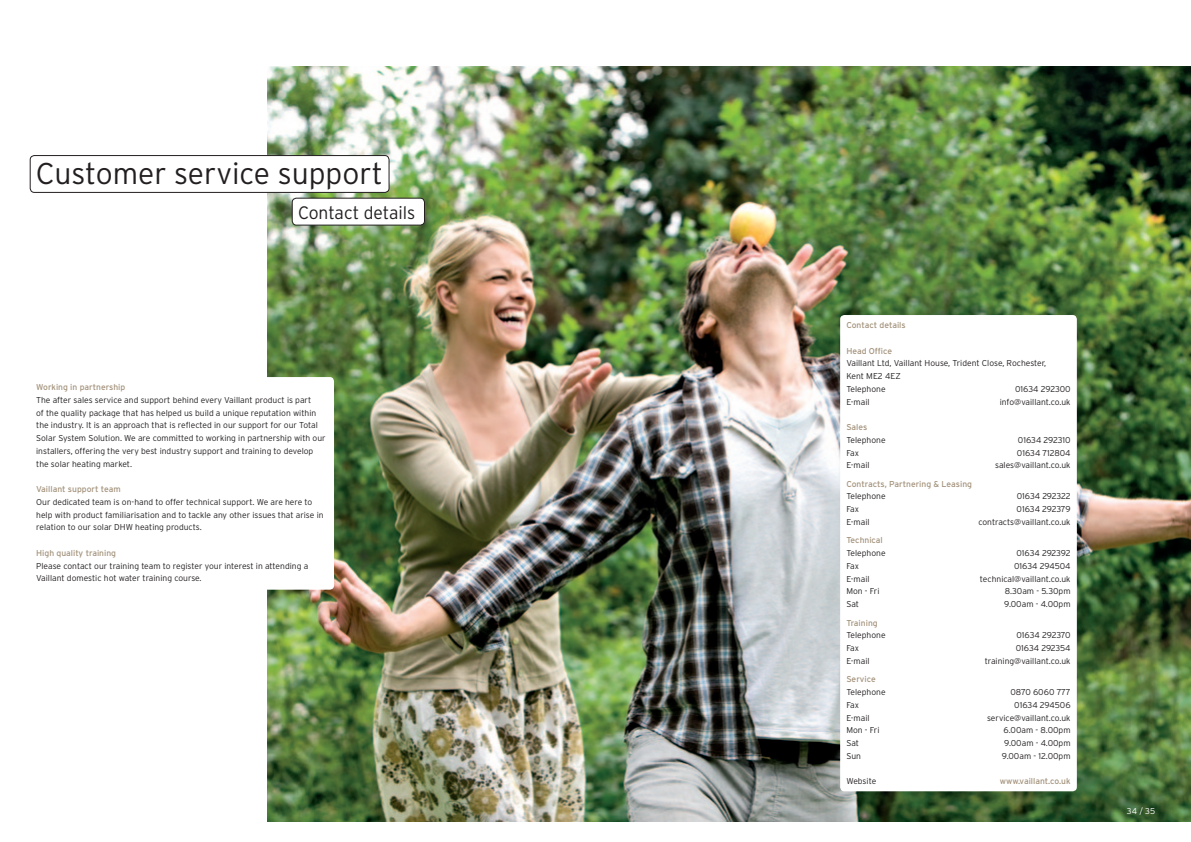
<style>
.page{position:relative;width:1191px;height:842px;background:#fff}
.page>*{position:absolute;margin:0;border:0;box-sizing:border-box;transform-origin:0 0}
.t1{font:300 30px "Interstate";color:#231f20}
.t2{font:300 18px "Interstate";color:#231f20}
.t3{font:300 8.5px/12.8px "Interstate";color:#231f20}
.t4{font:8.5px "Interstate";color:#a3927b}
.t5{font:300 8.5px "Interstate";letter-spacing:-.025em;color:#231f20}
.t6{font:300 8.5px "Interstate";letter-spacing:-.02em;color:#231f20}
.t7{font:300 8.5px "Interstate";color:#fff}
</style>
<div class="page">
<img style="left:268px;top:66px;width:923px;height:755px">
<div style="left:30px;top:377px;width:304px;height:213px;background:#fff;border-radius:4px"></div>
<div style="left:30px;top:156px;width:359px;height:36px;background:#fff;border-radius:4px"></div>
<div style="left:30px;top:155px;width:359px;height:38px;border:1px solid #231f20;border-radius:4px"></div>
<div style="left:292px;top:198px;width:132px;height:27px;background:#fff;border-radius:4px"></div>
<div style="left:292px;top:198px;width:132px;height:27px;border:1px solid #231f20;border-radius:4px"></div>
<div style="left:840px;top:315px;width:236px;height:476px;background:#fff;border-radius:4px"></div>
<h1 class="t1" style="left:36px;top:157px;width:349px">Customer service support</h1>
<h2 class="t2" style="left:298px;top:202px;width:119px">Contact details</h2>
<p class="t4" style="left:36px;top:382px;width:91px">Working in partnership</p>
<p class="t3" style="left:36px;top:393px;width:291px">The after sales service and support behind every Vaillant product is part<br>of the quality package that has helped us build a unique reputation within the industry. It is an approach that is reflected in our support for our Total Solar System Solution. We are committed to working in partnership with our installers, offering the very best industry support and training to develop the solar heating market.</p>
<p class="t4" style="left:36px;top:484px;width:86px">Vaillant support team</p>
<p class="t3" style="left:36px;top:495px;width:289px">Our dedicated team is on-hand to offer technical support. We are here to help with product familiarisation and to tackle any other issues that arise in relation to our solar DHW heating products.</p>
<p class="t4" style="left:36px;top:548px;width:81px">High quality training</p>
<p class="t3" style="left:36px;top:559px;width:274px">Please contact our training team to register your interest in attending a<br>Vaillant domestic hot water training course.</p>
<p class="t4" style="left:846px;top:320px;width:61px">Contact details</p>
<p class="t4" style="left:846px;top:346px;width:47px">Head Office</p>
<p class="t3" style="left:846px;top:357px;width:201px">Vaillant Ltd, Vaillant House, Trident Close, Rochester,<br>Kent ME2 4EZ<br>Telephone</p>
<p class="t3" style="left:1015px;top:382px;width:57px">01634 292300</p>
<p class="t3" style="left:846px;top:395px;width:25px">E-mail</p>
<p class="t3" style="left:999px;top:395px;width:72px">info@vaillant.co.uk</p>
<p class="t4" style="left:846px;top:422px;width:23px">Sales</p>
<p class="t3" style="left:846px;top:433px;width:41px">Telephone</p>
<p class="t3" style="left:1018px;top:433px;width:54px">01634 292310</p>
<p class="t3" style="left:846px;top:446px;width:14px">Fax</p>
<p class="t3" style="left:1017px;top:446px;width:55px">01634 712804</p>
<p class="t3" style="left:846px;top:459px;width:25px">E-mail</p>
<p class="t3" style="left:995px;top:459px;width:77px">sales@vaillant.co.uk</p>
<p class="t4" style="left:846px;top:479px;width:127px">Contracts, Partnering &amp; Leasing</p>
<p class="t3" style="left:846px;top:490px;width:41px">Telephone</p>
<p class="t6" style="left:1016px;top:492px;width:55px">01634 292322</p>
<p class="t3" style="left:846px;top:503px;width:14px">Fax</p>
<p class="t5" style="left:1016px;top:504px;width:55px">01634 292379</p>
<p class="t3" style="left:846px;top:515px;width:25px">E-mail</p>
<p class="t3" style="left:978px;top:515px;width:94px">contracts@vaillant.co.uk</p>
<p class="t4" style="left:846px;top:536px;width:38px">Technical</p>
<p class="t3" style="left:846px;top:547px;width:41px">Telephone</p>
<p class="t5" style="left:1016px;top:548px;width:56px">01634 292392</p>
<p class="t3" style="left:846px;top:559px;width:14px">Fax</p>
<p class="t3" style="left:1014px;top:559px;width:58px">01634 294504</p>
<p class="t3" style="left:846px;top:572px;width:25px">E-mail</p>
<p class="t3" style="left:980px;top:572px;width:92px">technical@vaillant.co.uk</p>
<p class="t3" style="left:846px;top:585px;width:35px">Mon - Fri</p>
<p class="t3" style="left:1004px;top:585px;width:67px">8.30am - 5.30pm</p>
<p class="t3" style="left:846px;top:598px;width:14px">Sat</p>
<p class="t3" style="left:1004px;top:598px;width:68px">9.00am - 4.00pm</p>
<p class="t4" style="left:846px;top:618px;width:33px">Training</p>
<p class="t3" style="left:846px;top:629px;width:41px">Telephone</p>
<p class="t5" style="left:1016px;top:630px;width:56px">01634 292370</p>
<p class="t3" style="left:846px;top:642px;width:14px">Fax</p>
<p class="t3" style="left:1015px;top:642px;width:56px">01634 292354</p>
<p class="t3" style="left:846px;top:654px;width:25px">E-mail</p>
<p class="t3" style="left:984px;top:654px;width:87px">training@vaillant.co.uk</p>
<p class="t4" style="left:846px;top:674px;width:31px">Service</p>
<p class="t3" style="left:846px;top:685px;width:41px">Telephone</p>
<p class="t3" style="left:1010px;top:685px;width:62px">0870 6060 777</p>
<p class="t3" style="left:846px;top:698px;width:14px">Fax</p>
<p class="t3" style="left:1014px;top:698px;width:58px">01634 294506</p>
<p class="t3" style="left:846px;top:711px;width:25px">E-mail</p>
<p class="t3" style="left:987px;top:711px;width:85px">service@vaillant.co.uk</p>
<p class="t3" style="left:846px;top:724px;width:35px">Mon - Fri</p>
<p class="t3" style="left:1003px;top:724px;width:69px">6.00am - 8.00pm</p>
<p class="t3" style="left:846px;top:736px;width:14px">Sat</p>
<p class="t3" style="left:1004px;top:736px;width:68px">9.00am - 4.00pm</p>
<p class="t3" style="left:846px;top:749px;width:16px">Sun</p>
<p class="t3" style="left:1002px;top:749px;width:70px">9.00am - 12.00pm</p>
<p class="t3" style="left:846px;top:775px;width:31px">Website</p>
<p class="t4" style="left:1000px;top:776px;width:72px">www.vaillant.co.uk</p>
<p class="t7" style="left:1126px;top:806px;width:30px">34 / 35</p>
</div>
